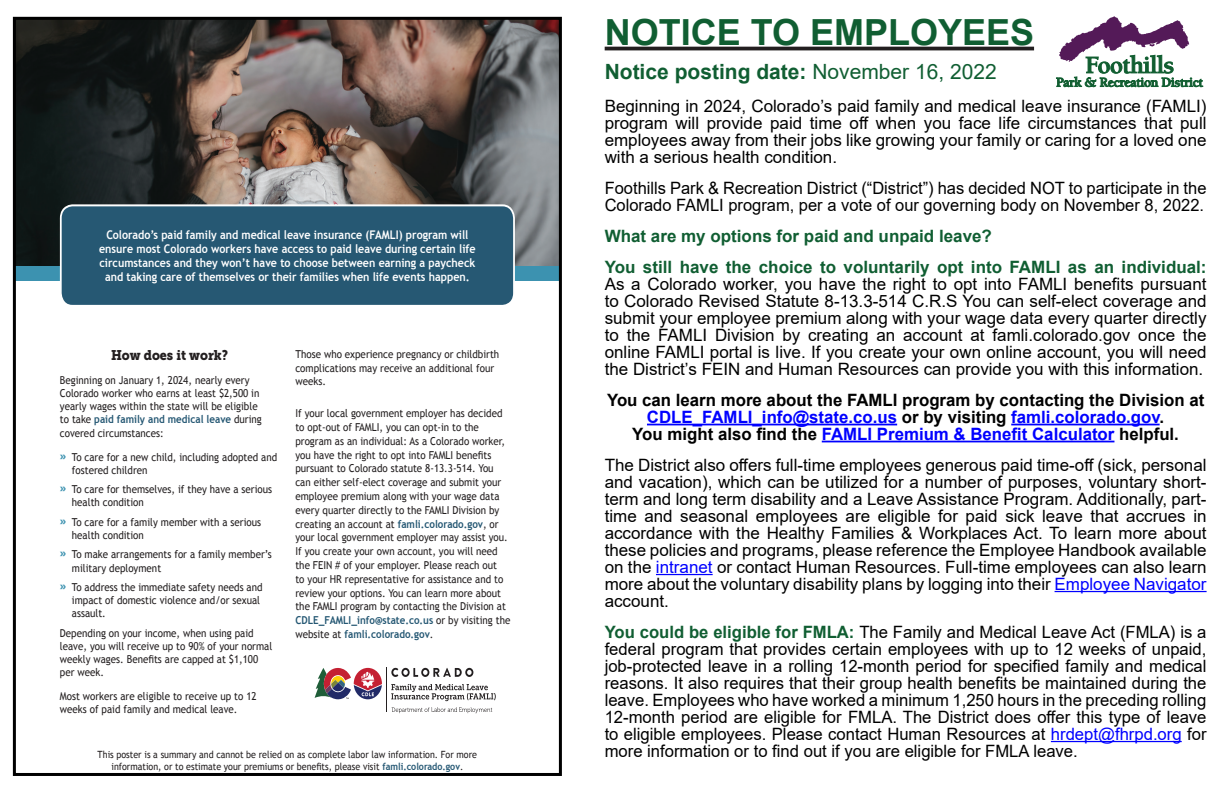
<style>
.page{position:relative;width:1224px;height:792px;background:#fff}
.page>*{position:absolute;margin:0;border:0;box-sizing:border-box;transform-origin:0 0}
.Default{font:700 36px "Arial";color:#105e32}
.Default-2{font:700 21px "Arial";color:#105e32}
.Default-3{font:17px/17px "Arial";color:#000;text-align:justify}
.Default-4{font:700 17px "Arial";color:#00f}
.Default-5{font:700 17px "Arial";color:#000}
.Default-6{font:700 17px "Arial";color:#105e32}
.t1{font:13.9px "Museo Slab 900";color:#231f20;scale:.9 1}
.t2{font:700 11.9px/13.9px "Trebuchet MS";color:#fff;text-align:center;scale:.9 1}
.t3{font:10.9px/13.8px "Trebuchet MS";color:#231f20;scale:.9 1}
.t4{font:10px/11.9px "Trebuchet MS";color:#231f20;text-align:center;scale:.9 1}
.s1{font-weight:700;color:#245773}
.s2{font-family:"Museo Slab 900";color:#3c92b0}
.s3{font-weight:400}
.s4{font-weight:700;color:#105e32}
.s5{color:#000}
.s6{color:#00f}
</style>
<div class="page">
<svg style="left:391px;top:684px;width:105px;height:17px"></svg>
<svg style="left:315px;top:668px;width:67px;height:31px"></svg>
<svg style="left:391px;top:668px;width:82px;height:9px"></svg>
<hr style="left:386px;top:668px;width:1px;height:44px;background:#231f20">
<svg style="left:392px;top:707px;width:100px;height:6px"></svg>
<img style="left:17px;top:21px;width:541px;height:246px">
<div style="left:14px;top:267px;width:546px;height:14px;background:#3c92b0"></div>
<div style="left:59px;top:203px;width:457px;height:102px;background:#265873"></div>
<div style="left:13px;top:17px;width:549px;height:759px;border:3px solid #000"></div>
<hr style="left:605px;top:47px;width:429px;height:3px;background:#231f20">
<hr style="left:647px;top:424px;width:250px;height:1px;background:#00f">
<hr style="left:1011px;top:424px;width:149px;height:1px;background:#00f">
<hr style="left:822px;top:441px;width:292px;height:1px;background:#00f">
<hr style="left:656px;top:574px;width:57px;height:1px;background:#00f">
<hr style="left:1055px;top:591px;width:152px;height:1px;background:#00f">
<hr style="left:1051px;top:741px;width:131px;height:1px;background:#00f">
<svg style="left:1056px;top:16px;width:147px;height:71px"></svg>
<p class="t2" style="left:99px;top:228px;width:420px">Colorado’s paid family and medical leave insurance (FAMLI) program will ensure most Colorado workers have access to paid leave during certain life circumstances and they won’t have to choose between earning a paycheck and taking care of themselves or their families when life events happen.</p>
<p class="t1" style="left:111px;top:347px;width:132px">How does it work?</p>
<p class="t3" style="left:60px;top:374px;width:226px;line-height:13.1px">Beginning on January 1, 2024, nearly every Colorado worker who earns at least $2,500 in yearly wages within the state will be eligible to take <span class="s1">paid family and medical leave</span> during covered circumstances:</p>
<p class="t3" style="left:72px;top:450px;width:230px;line-height:13.1px;text-indent:-12px"><span class="s2">»</span> To care for a new child, including adopted and fostered children</p>
<p class="t3" style="left:72px;top:483px;width:224px;line-height:13.1px;text-indent:-12px"><span class="s2">»</span> To care for themselves, if they have a serious health condition</p>
<p class="t3" style="left:72px;top:516px;width:212px;line-height:13.1px;text-indent:-12px"><span class="s2">»</span> To care for a family member with a serious health condition</p>
<p class="t3" style="left:72px;top:548px;width:223px;line-height:13.1px;text-indent:-12px"><span class="s2">»</span> To make arrangements for a family member’s military deployment</p>
<p class="t3" style="left:72px;top:581px;width:213px;line-height:13.1px;text-indent:-12px"><span class="s2">»</span> To address the immediate safety needs and impact of domestic violence and/or sexual assault.</p>
<p class="t3" style="left:60px;top:627px;width:238px;line-height:13.1px">Depending on your income, when using paid leave, you will receive up to 90% of your normal weekly wages. Benefits are capped at $1,100 per week.</p>
<p class="t3" style="left:60px;top:690px;width:220px;line-height:13.1px">Most workers are eligible to receive up to 12 weeks of paid family and medical leave.</p>
<p class="t3" style="left:295px;top:347px;width:228px">Those who experience pregnancy or childbirth complications may receive an additional four weeks.</p>
<p class="t3" style="left:295px;top:407px;width:240px">If your local government employer has decided to opt-out of FAMLI, you can opt-in to the program as an individual: As a Colorado worker, you have the right to opt into FAMLI benefits pursuant to Colorado statute 8-13.3-514. You can either self-elect coverage and submit your employee premium along with your wage data every quarter directly to the FAMLI Division by creating an account at <span class="s1">famli.colorado.gov</span>, or your local government employer may assist you.<br>If you create your own account, you will need the FEIN # of your employer. Please reach out<br>to your HR representative for assistance and to review your options. You can learn more about the FAMLI program by contacting the Division at <span class="s1">CDLE_FAMLI_info@state.co.us</span> or by visiting the website at <span class="s1">famli.colorado.gov</span>.</p>
<p class="t4" style="left:98px;top:749px;width:423px">This poster is a summary and cannot be relied on as complete labor law information. For more information, or to estimate your premiums or benefits, please visit <span class="s1">famli.colorado.gov</span>.</p>
<p class="Default" style="left:605px;top:7px;width:431px">NOTICE TO EMPLOYEES</p>
<p class="Default-2" style="left:605px;top:57px;width:394px">Notice posting date: <span class="s3">November 16, 2022</span></p>
<p class="Default-3" style="left:605px;top:97px;width:603px">Beginning in 2024, Colorado’s paid family and medical leave insurance (FAMLI) program will provide paid time off when you face life circumstances that pull employees away from their jobs like growing your family or caring for a loved one with a serious health condition.</p>
<p class="Default-3" style="left:605px;top:179px;width:603px">Foothills Park &amp; Recreation District (“District”) has decided NOT to participate in the<br>Colorado FAMLI program, per a vote of our governing body on November 8, 2022.</p>
<p class="Default-6" style="left:605px;top:224px;width:389px">What are my options for paid and unpaid leave?</p>
<p class="Default-3" style="left:605px;top:258px;width:603px"><span class="s4">You still have the choice to voluntarily opt into FAMLI as an individual:<br></span>As a Colorado worker, you have the right to opt into FAMLI benefits pursuant to Colorado Revised Statute 8-13.3-514 C.R.S You can self-elect coverage and submit your employee premium along with your wage data every quarter directly to the FAMLI Division by creating an account at famli.colorado.gov once the online FAMLI portal is live. If you create your own online account, you will need the District’s FEIN and Human Resources can provide you with this information.</p>
<p class="Default-5" style="left:607px;top:388px;width:599px">You can learn more about the FAMLI program by contacting the Division at</p>
<p class="Default-4" style="left:647px;top:405px;width:519px">CDLE_FAMLI_info@state.co.us <span class="s5">or by visiting</span> famli.colorado.gov<span class="s5">.</span></p>
<p class="Default-4" style="left:632px;top:422px;width:548px"><span class="s5">You might also find the</span> FAMLI Premium &amp; Benefit Calculator <span class="s5">helpful.</span></p>
<p class="Default-3" style="left:605px;top:456px;width:603px">The District also offers full-time employees generous paid time-off (sick, personal and vacation), which can be utilized for a number of purposes, voluntary short&shy;term and long term disability and a Leave Assistance Program. Additionally, part&shy;time and seasonal employees are eligible for paid sick leave that accrues in accordance with the Healthy Families &amp; Workplaces Act. To learn more about these policies and programs, please reference the Employee Handbook available on the <span class="s6">intranet</span> or contact Human Resources. Full-time employees can also learn more about the voluntary disability plans by logging into their <span class="s6">Employee Navigator </span>account.</p>
<p class="Default-3" style="left:605px;top:623px;width:603px"><span class="s4">You could be eligible for FMLA:</span> The Family and Medical Leave Act (FMLA) is a federal program that provides certain employees with up to 12 weeks of unpaid, job-protected leave in a rolling 12-month period for specified family and medical reasons. It also requires that their group health benefits be maintained during the leave. Employees who have worked a minimum 1,250 hours in the preceding rolling 12-month period are eligible for FMLA. The District does offer this type of leave to eligible employees. Please contact Human Resources at <span class="s6">hrdept@fhrpd.org</span> for more information or to find out if you are eligible for FMLA leave.</p>
</div>
